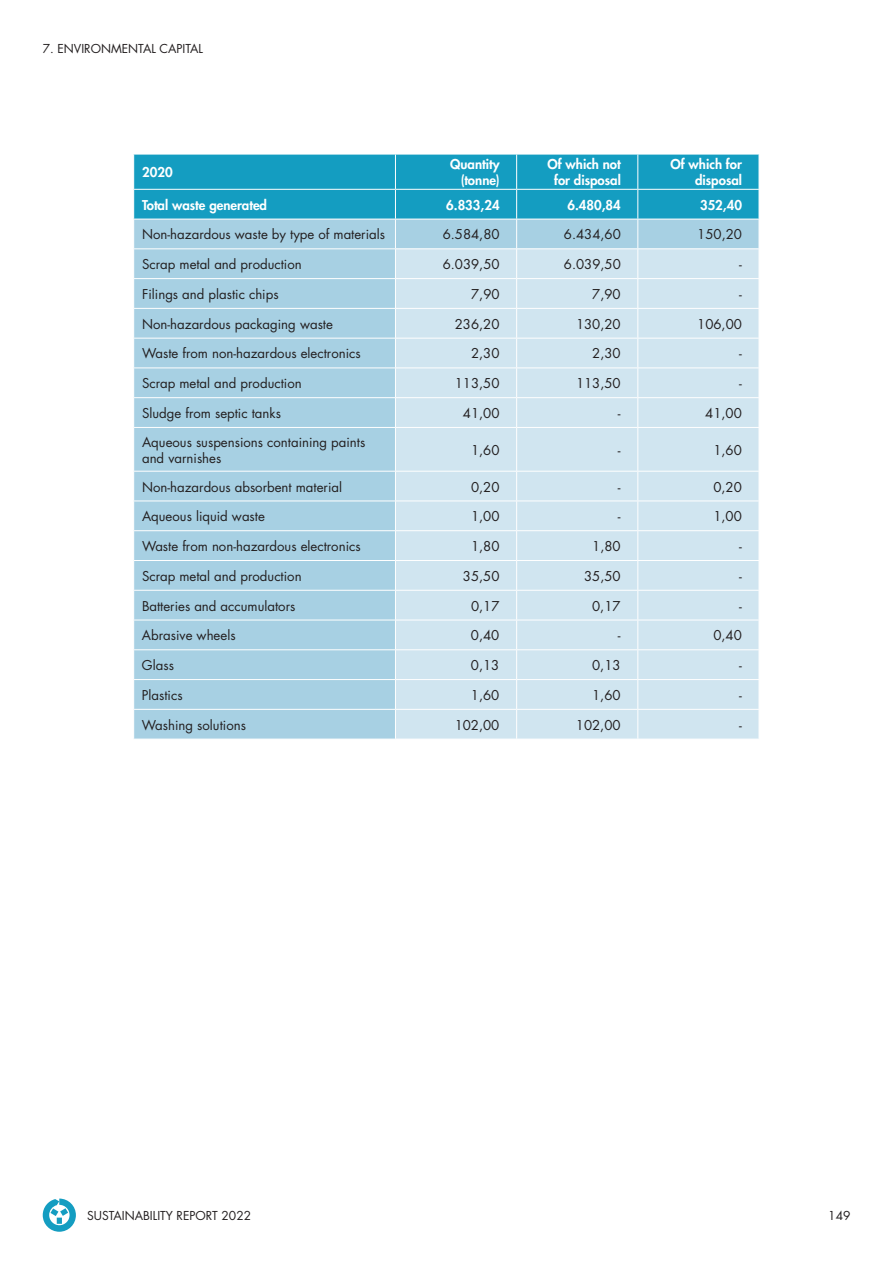
<style>
.page{position:relative;width:893px;height:1263px;background:#fff}
.page>*{position:absolute;margin:0;border:0;box-sizing:border-box;transform-origin:0 0}
.t1{font:13.2px/15.9px "Futura Std";color:#231f20}
.t2{font:800 13.2px/15.9px "Futura Std";color:#fff;text-align:right}
.t3{font:12px "Futura Std";color:#231f20}
</style>
<div class="page">
<div style="left:134px;top:428px;width:261px;height:311px;background:#a7d0e3"></div>
<div style="left:396px;top:428px;width:363px;height:311px;background:#d0e5f0"></div>
<svg style="left:133px;top:154px;width:626px;height:273px;background:#97cde1"></svg>
<hr style="left:516px;top:428px;width:1px;height:43px;background:#fff">
<hr style="left:637px;top:428px;width:1px;height:43px;background:#fff">
<hr style="left:133px;top:471px;width:262px;height:1px;background:#fff">
<hr style="left:395px;top:471px;width:122px;height:1px;background:#fff">
<hr style="left:517px;top:471px;width:121px;height:1px;background:#fff">
<hr style="left:638px;top:471px;width:121px;height:1px;background:#fff">
<hr style="left:133px;top:501px;width:262px;height:1px;background:#fff">
<hr style="left:395px;top:501px;width:122px;height:1px;background:#fff">
<hr style="left:517px;top:501px;width:121px;height:1px;background:#fff">
<hr style="left:638px;top:501px;width:121px;height:1px;background:#fff">
<hr style="left:133px;top:530px;width:262px;height:1px;background:#fff">
<hr style="left:395px;top:530px;width:122px;height:1px;background:#fff">
<hr style="left:517px;top:530px;width:121px;height:1px;background:#fff">
<hr style="left:638px;top:530px;width:121px;height:1px;background:#fff">
<hr style="left:133px;top:560px;width:262px;height:1px;background:#fff">
<hr style="left:395px;top:560px;width:122px;height:1px;background:#fff">
<hr style="left:517px;top:560px;width:121px;height:1px;background:#fff">
<hr style="left:638px;top:560px;width:121px;height:1px;background:#fff">
<hr style="left:133px;top:590px;width:262px;height:1px;background:#fff">
<hr style="left:395px;top:590px;width:122px;height:1px;background:#fff">
<hr style="left:517px;top:590px;width:121px;height:1px;background:#fff">
<hr style="left:638px;top:590px;width:121px;height:1px;background:#fff">
<hr style="left:133px;top:620px;width:262px;height:1px;background:#fff">
<hr style="left:395px;top:620px;width:122px;height:1px;background:#fff">
<hr style="left:517px;top:620px;width:121px;height:1px;background:#fff">
<hr style="left:638px;top:620px;width:121px;height:1px;background:#fff">
<hr style="left:133px;top:649px;width:262px;height:1px;background:#fff">
<hr style="left:395px;top:649px;width:122px;height:1px;background:#fff">
<hr style="left:517px;top:649px;width:121px;height:1px;background:#fff">
<hr style="left:638px;top:649px;width:121px;height:1px;background:#fff">
<hr style="left:133px;top:679px;width:262px;height:1px;background:#fff">
<hr style="left:395px;top:679px;width:122px;height:1px;background:#fff">
<hr style="left:517px;top:679px;width:121px;height:1px;background:#fff">
<hr style="left:638px;top:679px;width:121px;height:1px;background:#fff">
<hr style="left:133px;top:709px;width:262px;height:1px;background:#fff">
<hr style="left:395px;top:709px;width:122px;height:1px;background:#fff">
<hr style="left:517px;top:709px;width:121px;height:1px;background:#fff">
<svg style="left:516px;top:472px;width:1px;height:267px"></svg>
<hr style="left:638px;top:709px;width:121px;height:1px;background:#fff">
<svg style="left:637px;top:472px;width:1px;height:267px"></svg>
<svg style="left:43px;top:1198px;width:33px;height:34px"></svg>
<p class="t3" style="left:43px;top:41px;width:162px">7. ENVIRONMENTAL CAPITAL</p>
<p class="t2" style="left:142px;top:164px;width:32px">2020</p>
<p class="t2" style="left:450px;top:156px;width:51px">Quantity (tonne)</p>
<p class="t2" style="left:547px;top:156px;width:75px;text-align:center">Of which not for disposal</p>
<p class="t2" style="left:670px;top:156px;width:73px">Of which for disposal</p>
<p class="t2" style="left:142px;top:197px;width:126px">Total waste generated</p>
<p class="t2" style="left:446px;top:197px;width:55px">6.833,24</p>
<p class="t2" style="left:567px;top:197px;width:55px">6.480,84</p>
<p class="t2" style="left:700px;top:197px;width:43px">352,40</p>
<p class="t1" style="left:142px;top:227px;width:244px">Non-hazardous waste by type of materials</p>
<p class="t1" style="left:443px;top:227px;width:58px">6.584,80</p>
<p class="t1" style="left:564px;top:227px;width:58px">6.434,60</p>
<p class="t1" style="left:697px;top:227px;width:46px">150,20</p>
<p class="t1" style="left:142px;top:256px;width:161px">Scrap metal and production</p>
<p class="t1" style="left:443px;top:256px;width:58px">6.039,50</p>
<p class="t1" style="left:564px;top:256px;width:58px">6.039,50</p>
<p class="t1" style="left:739px;top:256px;width:4px">-</p>
<p class="t1" style="left:142px;top:286px;width:138px">Filings and plastic chips</p>
<p class="t1" style="left:471px;top:286px;width:30px">7,90</p>
<p class="t1" style="left:592px;top:286px;width:30px">7,90</p>
<p class="t1" style="left:739px;top:286px;width:4px">-</p>
<p class="t1" style="left:142px;top:316px;width:192px">Non-hazardous packaging waste</p>
<p class="t1" style="left:455px;top:316px;width:46px">236,20</p>
<p class="t1" style="left:576px;top:316px;width:46px">130,20</p>
<p class="t1" style="left:697px;top:316px;width:46px">106,00</p>
<p class="t1" style="left:142px;top:346px;width:220px">Waste from non-hazardous electronics</p>
<p class="t1" style="left:471px;top:346px;width:30px">2,30</p>
<p class="t1" style="left:592px;top:346px;width:30px">2,30</p>
<p class="t1" style="left:739px;top:346px;width:4px">-</p>
<p class="t1" style="left:142px;top:376px;width:161px">Scrap metal and production</p>
<p class="t1" style="left:455px;top:376px;width:46px">113,50</p>
<p class="t1" style="left:576px;top:376px;width:46px">113,50</p>
<p class="t1" style="left:739px;top:376px;width:4px">-</p>
<p class="t1" style="left:142px;top:405px;width:140px">Sludge from septic tanks</p>
<p class="t1" style="left:463px;top:405px;width:38px">41,00</p>
<p class="t1" style="left:618px;top:405px;width:4px">-</p>
<p class="t1" style="left:705px;top:405px;width:38px">41,00</p>
<p class="t1" style="left:142px;top:434px;width:225px">Aqueous suspensions containing paints and varnishes</p>
<p class="t1" style="left:471px;top:442px;width:30px">1,60</p>
<p class="t1" style="left:618px;top:442px;width:4px">-</p>
<p class="t1" style="left:713px;top:442px;width:30px">1,60</p>
<p class="t1" style="left:142px;top:479px;width:202px">Non-hazardous absorbent material</p>
<p class="t1" style="left:471px;top:479px;width:30px">0,20</p>
<p class="t1" style="left:618px;top:479px;width:4px">-</p>
<p class="t1" style="left:713px;top:479px;width:30px">0,20</p>
<p class="t1" style="left:142px;top:509px;width:124px">Aqueous liquid waste</p>
<p class="t1" style="left:471px;top:509px;width:30px">1,00</p>
<p class="t1" style="left:618px;top:509px;width:4px">-</p>
<p class="t1" style="left:713px;top:509px;width:30px">1,00</p>
<p class="t1" style="left:142px;top:538px;width:220px">Waste from non-hazardous electronics</p>
<p class="t1" style="left:471px;top:538px;width:30px">1,80</p>
<p class="t1" style="left:592px;top:538px;width:30px">1,80</p>
<p class="t1" style="left:739px;top:538px;width:4px">-</p>
<p class="t1" style="left:142px;top:568px;width:161px">Scrap metal and production</p>
<p class="t1" style="left:463px;top:568px;width:38px">35,50</p>
<p class="t1" style="left:584px;top:568px;width:38px">35,50</p>
<p class="t1" style="left:739px;top:568px;width:4px">-</p>
<p class="t1" style="left:142px;top:598px;width:155px">Batteries and accumulators</p>
<p class="t1" style="left:471px;top:598px;width:30px">0,17</p>
<p class="t1" style="left:592px;top:598px;width:30px">0,17</p>
<p class="t1" style="left:739px;top:598px;width:4px">-</p>
<p class="t1" style="left:142px;top:628px;width:95px">Abrasive wheels</p>
<p class="t1" style="left:471px;top:628px;width:30px">0,40</p>
<p class="t1" style="left:618px;top:628px;width:4px">-</p>
<p class="t1" style="left:713px;top:628px;width:30px">0,40</p>
<p class="t1" style="left:142px;top:657px;width:33px">Glass</p>
<p class="t1" style="left:471px;top:657px;width:30px">0,13</p>
<p class="t1" style="left:592px;top:657px;width:30px">0,13</p>
<p class="t1" style="left:739px;top:657px;width:4px">-</p>
<p class="t1" style="left:142px;top:687px;width:42px">Plastics</p>
<p class="t1" style="left:471px;top:687px;width:30px">1,60</p>
<p class="t1" style="left:592px;top:687px;width:30px">1,60</p>
<p class="t1" style="left:739px;top:687px;width:4px">-</p>
<p class="t1" style="left:142px;top:717px;width:106px">Washing solutions</p>
<p class="t1" style="left:455px;top:717px;width:46px">102,00</p>
<p class="t1" style="left:576px;top:717px;width:46px">102,00</p>
<p class="t1" style="left:739px;top:717px;width:4px">-</p>
<p class="t3" style="left:87px;top:1208px;width:165px">SUSTAINABILITY REPORT 2022</p>
<p class="t3" style="left:828px;top:1208px;width:24px">149</p>
</div>
